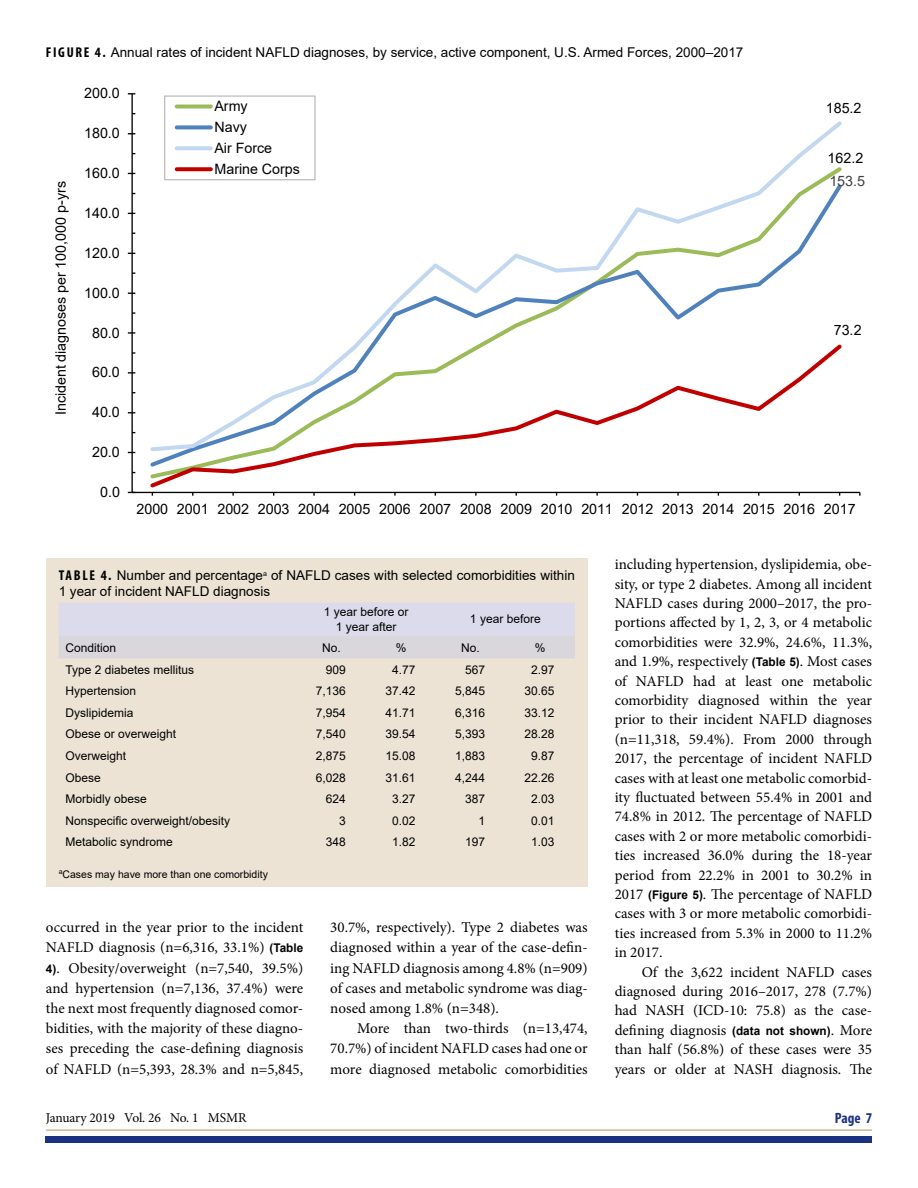
<style>
.page{position:relative;width:918px;height:1188px;background:#fff}
.page>*{position:absolute;margin:0;border:0;box-sizing:border-box;transform-origin:0 0}
.Body{font:15px/19.4px "Minion Pro";color:#000;text-align:justify}
.t1{font:700 condensed 15px "Myriad Pro";color:#1b3281}
.t2{font:14.25px/20.9px "Arial";letter-spacing:-.005em;color:#000}
.Table_Heads{font:13.5px/16.5px "Arial";color:#000}
.t3{font:13.5px "Minion Pro";letter-spacing:-.01em;color:#010202}
.Table_Text{font:12px "Arial";color:#000}
.Table_Text-2{font:10.5px "Arial";color:#000}
.s1{font-family:"Myriad Pro";font-weight:700;font-stretch:condensed;font-size:14.25px}
.s2{color:#404040}
.s3{font-family:"Arial";font-weight:700;font-size:12px}
.s4{color:#000}
</style>
<div class="page">
<div style="left:46px;top:1136px;width:826px;height:6px;background:#1b3281"></div>
<hr style="left:46px;top:1129px;width:826px;height:2px;background:#cfb691">
<hr style="left:131px;top:94px;width:2px;height:398px;background:#000">
<svg style="left:128px;top:372px;width:7px;height:2px"></svg>
<svg style="left:128px;top:332px;width:7px;height:2px"></svg>
<hr style="left:132px;top:492px;width:728px;height:1px;background:#000">
<svg style="left:164px;top:121px;width:678px;height:220px"></svg>
<svg style="left:150px;top:341px;width:692px;height:147px"></svg>
<div style="left:164px;top:95px;width:152px;height:85px;border:1px solid #bfbfbf"></div>
<svg style="left:177px;top:105px;width:34px;height:4px"></svg>
<svg style="left:177px;top:125px;width:34px;height:4px"></svg>
<svg style="left:177px;top:146px;width:34px;height:4px"></svg>
<svg style="left:177px;top:167px;width:34px;height:4px"></svg>
<div style="left:46px;top:558px;width:542px;height:329px;background:#ece3d5"></div>
<svg style="left:59px;top:603px;width:516px;height:55px;background:#dad9e4"></svg>
<p class="Table_Heads" style="left:46px;top:44px;width:699px"><span class="s1">FIGURE 4.</span> Annual rates of incident NAFLD diagnoses, by service, active component, U.S. Armed Forces, 2000–2017</p>
<p class="t2" style="left:50px;top:415px;width:236px;rotate:-90deg">Incident diagnoses per 100,000 p-yrs</p>
<p class="t2" style="left:84px;top:83px;width:37px">200.0</p>
<p class="t2" style="left:84px;top:123px;width:37px">180.0</p>
<p class="t2" style="left:84px;top:162px;width:37px">160.0</p>
<p class="t2" style="left:84px;top:202px;width:37px">140.0</p>
<p class="t2" style="left:84px;top:242px;width:37px">120.0</p>
<p class="t2" style="left:84px;top:282px;width:37px">100.0</p>
<p class="t2" style="left:92px;top:322px;width:29px">80.0</p>
<p class="t2" style="left:92px;top:362px;width:29px">60.0</p>
<p class="t2" style="left:92px;top:402px;width:29px">40.0</p>
<p class="t2" style="left:92px;top:442px;width:29px">20.0</p>
<p class="t2" style="left:100px;top:482px;width:21px">0.0</p>
<p class="t2" style="left:215px;top:96px;width:87px">Army<br>Navy<br>Air Force<br>Marine Corps</p>
<p class="t2" style="left:826px;top:98px;width:37px">185.2</p>
<p class="t2" style="left:828px;top:146px;width:39px;line-height:23px">162.2<br><span class="s2">153.5</span></p>
<p class="t2" style="left:834px;top:319px;width:29px">73.2</p>
<p class="t2" style="left:137px;top:498px;width:721px">2000 2001 2002 2003 2004 2005 2006 2007 2008 2009 2010 2011 2012 2013 2014 2015 2016 2017</p>
<p class="Table_Heads" style="left:59px;top:566px;width:518px"><span class="s1">TABLE 4.</span> Number and percentage<sup>a</sup> of NAFLD cases with selected comorbidities within<br>1 year of incident NAFLD diagnosis</p>
<p class="Table_Text" style="left:324px;top:603px;width:86px">1 year before or</p>
<p class="Table_Text" style="left:336px;top:618px;width:62px">1 year after</p>
<p class="Table_Text" style="left:470px;top:611px;width:72px">1 year before</p>
<p class="Table_Text" style="left:65px;top:640px;width:52px">Condition</p>
<p class="Table_Text" style="left:322px;top:640px;width:20px">No.</p>
<p class="Table_Text" style="left:396px;top:640px;width:12px">%</p>
<p class="Table_Text" style="left:461px;top:640px;width:20px">No.</p>
<p class="Table_Text" style="left:535px;top:640px;width:12px">%</p>
<p class="Table_Text" style="left:65px;top:661px;width:130px">Type 2 diabetes mellitus</p>
<p class="Table_Text" style="left:326px;top:661px;width:22px">909</p>
<p class="Table_Text" style="left:392px;top:661px;width:25px">4.77</p>
<p class="Table_Text" style="left:465px;top:661px;width:22px">567</p>
<p class="Table_Text" style="left:531px;top:661px;width:25px">2.97</p>
<p class="Table_Text" style="left:65px;top:683px;width:72px">Hypertension</p>
<p class="Table_Text" style="left:316px;top:683px;width:32px">7,136</p>
<p class="Table_Text" style="left:386px;top:683px;width:32px">37.42</p>
<p class="Table_Text" style="left:455px;top:683px;width:32px">5,845</p>
<p class="Table_Text" style="left:525px;top:683px;width:32px">30.65</p>
<p class="Table_Text" style="left:65px;top:704px;width:70px">Dyslipidemia</p>
<p class="Table_Text" style="left:316px;top:704px;width:32px">7,954</p>
<p class="Table_Text" style="left:386px;top:704px;width:32px">41.71</p>
<p class="Table_Text" style="left:455px;top:704px;width:32px">6,316</p>
<p class="Table_Text" style="left:525px;top:704px;width:32px">33.12</p>
<p class="Table_Text" style="left:65px;top:726px;width:112px">Obese or overweight</p>
<p class="Table_Text" style="left:316px;top:726px;width:32px">7,540</p>
<p class="Table_Text" style="left:386px;top:726px;width:32px">39.54</p>
<p class="Table_Text" style="left:455px;top:726px;width:32px">5,393</p>
<p class="Table_Text" style="left:525px;top:726px;width:32px">28.28</p>
<p class="Table_Text" style="left:65px;top:748px;width:62px">Overweight</p>
<p class="Table_Text" style="left:316px;top:748px;width:32px">2,875</p>
<p class="Table_Text" style="left:386px;top:748px;width:32px">15.08</p>
<p class="Table_Text" style="left:455px;top:748px;width:32px">1,883</p>
<p class="Table_Text" style="left:531px;top:748px;width:25px">9.87</p>
<p class="Table_Text" style="left:65px;top:769px;width:37px">Obese</p>
<p class="Table_Text" style="left:316px;top:769px;width:32px">6,028</p>
<p class="Table_Text" style="left:386px;top:769px;width:32px">31.61</p>
<p class="Table_Text" style="left:455px;top:769px;width:32px">4,244</p>
<p class="Table_Text" style="left:525px;top:769px;width:32px">22.26</p>
<p class="Table_Text" style="left:65px;top:791px;width:83px">Morbidly obese</p>
<p class="Table_Text" style="left:326px;top:791px;width:22px">624</p>
<p class="Table_Text" style="left:392px;top:791px;width:25px">3.27</p>
<p class="Table_Text" style="left:465px;top:791px;width:22px">387</p>
<p class="Table_Text" style="left:531px;top:791px;width:25px">2.03</p>
<p class="Table_Text" style="left:65px;top:812px;width:166px">Nonspecific overweight/obesity</p>
<p class="Table_Text" style="left:339px;top:812px;width:8px">3</p>
<p class="Table_Text" style="left:392px;top:812px;width:25px">0.02</p>
<p class="Table_Text" style="left:478px;top:812px;width:8px">1</p>
<p class="Table_Text" style="left:531px;top:812px;width:25px">0.01</p>
<p class="Table_Text" style="left:65px;top:834px;width:109px">Metabolic syndrome</p>
<p class="Table_Text" style="left:326px;top:834px;width:22px">348</p>
<p class="Table_Text" style="left:392px;top:834px;width:25px">1.82</p>
<p class="Table_Text" style="left:465px;top:834px;width:22px">197</p>
<p class="Table_Text" style="left:531px;top:834px;width:25px">1.03</p>
<p class="Table_Text-2" style="left:59px;top:867px;width:211px"><sup>a</sup>Cases may have more than one comorbidity</p>
<p class="Body" style="left:46px;top:917px;width:259px;line-height:20.2px">occurred in the year prior to the incident NAFLD diagnosis (n=6,316, 33.1%) <span class="s3">(Table 4)</span>. Obesity/overweight (n=7,540, 39.5%) and hypertension (n=7,136, 37.4%) were the next most frequently diagnosed comor&shy;bidities, with the majority of these diagno&shy;ses preceding the case-defining diagnosis of NAFLD (n=5,393, 28.3% and n=5,845,</p>
<p class="Body" style="left:330px;top:917px;width:259px;line-height:20.2px">30.7%, respectively). Type 2 diabetes was diagnosed within a year of the case-defin&shy;ing NAFLD diagnosis among 4.8% (n=909) of cases and metabolic syndrome was diag&shy;nosed among 1.8% (n=348).</p>
<p class="Body" style="left:330px;top:1018px;width:259px;line-height:20.2px;text-indent:27px">More than two-thirds (n=13,474, 70.7%) of incident NAFLD cases had one or more diagnosed metabolic comorbidities</p>
<p class="Body" style="left:615px;top:555px;width:259px">including hypertension, dyslipidemia, obe&shy;sity, or type 2 diabetes. Among all incident NAFLD cases during 2000–2017, the pro&shy;portions affected by 1, 2, 3, or 4 metabolic comorbidities were 32.9%, 24.6%, 11.3%, and 1.9%, respectively <span class="s3">(Table 5)</span>. Most cases of NAFLD had at least one metabolic comorbidity diagnosed within the year prior to their incident NAFLD diagnoses (n=11,318, 59.4%). From 2000 through 2017, the percentage of incident NAFLD cases with at least one metabolic comorbid&shy;ity fluctuated between 55.4% in 2001 and 74.8% in 2012. The percentage of NAFLD cases with 2 or more metabolic comorbidi&shy;ties increased 36.0% during the 18-year period from 22.2% in 2001 to 30.2% in 2017 <span class="s3">(Figure 5)</span>. The percentage of NAFLD cases with 3 or more metabolic comorbidi&shy;ties increased from 5.3% in 2000 to 11.2% in 2017.</p>
<p class="Body" style="left:615px;top:962px;width:259px;text-indent:27px">Of the 3,622 incident NAFLD cases diagnosed during 2016–2017, 278 (7.7%) had NASH (ICD-10: 75.8) as the case&shy;defining diagnosis <span class="s3">(data not shown)</span>. More than half (56.8%) of these cases were 35 years or older at NASH diagnosis. The</p>
<p class="t3" style="left:46px;top:1109px;width:202px">January 2019 Vol. 26 No. 1 <span class="s4">MSMR</span></p>
<p class="t1" style="left:835px;top:1109px;width:39px">Page 7</p>
</div>
